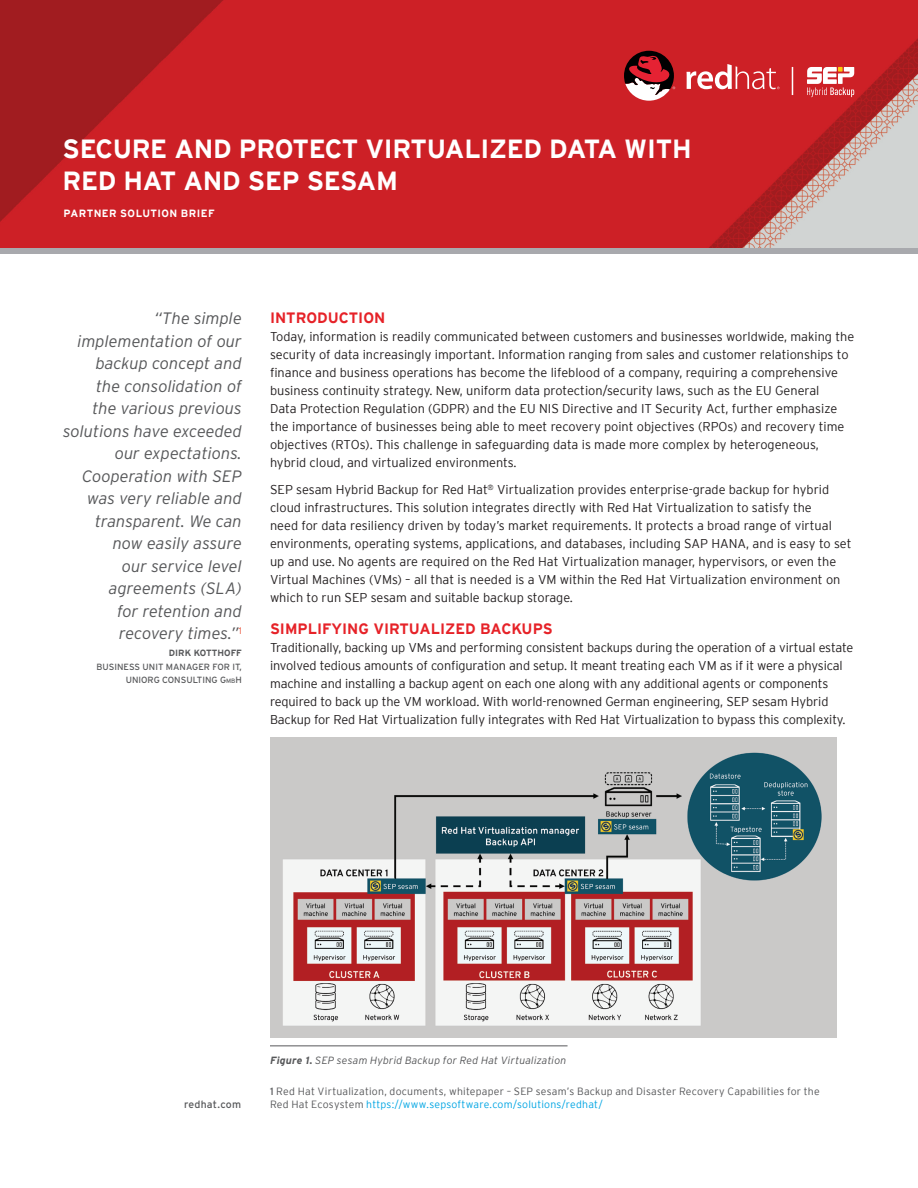
<style>
.page{position:relative;width:918px;height:1188px;background:#fff}
.page>*{position:absolute;margin:0;border:0;box-sizing:border-box;transform-origin:0 0}
.t1{font:700 26.25px/31.5px "Interstate";letter-spacing:-.01em;color:#fff}
.t2{font:italic 300 16.5px/22.5px "Interstate";color:#57585a;text-align:right}
.t3{font:700 15px "Interstate";color:#e62228}
.t4{font:300 12.75px/18px "Interstate";color:#231f20}
.t5{font:300 10.5px/13.5px "Interstate";letter-spacing:.02em;color:#57585a}
.t6{font:italic 300 10.5px "Interstate";letter-spacing:.015em;color:#57585a}
.t7{font:700 10.5px "Interstate";letter-spacing:.04em;color:#fff}
.t8{font:10.5px "Interstate";letter-spacing:.02em;color:#57585a}
.t9{font:9px/13.5px "Interstate";color:#57585a;text-align:right}
.t10{font:700 9px "Interstate";color:#57585a}
.s1{font-size:6.3px}
.s2{font-weight:700}
.s3{font-weight:400}
.s4{color:#00a5e3}
</style>
<div class="page">
<img style="left:0;top:0;width:918px;height:248px">
<svg style="left:792px;top:67px;width:1px;height:28px"></svg>
<div style="left:0;top:248px;width:918px;height:6px;background:#a8a9ad"></div>
<svg style="left:687px;top:64px;width:93px;height:25px"></svg>
<svg style="left:624px;top:51px;width:51px;height:50px"></svg>
<hr style="left:270px;top:1045px;width:298px;height:1px;background:#57585a">
<svg style="left:807px;top:67px;width:48px;height:30px"></svg>
<img style="left:270px;top:738px;width:566px;height:299px">
<h1 class="t1" style="left:63px;top:133px;width:631px">SECURE AND PROTECT VIRTUALIZED DATA WITH<br>RED HAT AND SEP SESAM</h1>
<p class="t7" style="left:63px;top:207px;width:153px">PARTNER SOLUTION BRIEF</p>
<p class="t2" style="left:63px;top:307px;width:180px">“The simple implementation of our backup concept and<br>the consolidation of<br>the various previous solutions have exceeded our expectations.<br>Cooperation with SEP was very reliable and transparent. We can now easily assure<br>our service level agreements (SLA)<br>for retention and recovery times.”<sup>1</sup></p>
<p class="t10" style="left:169px;top:648px;width:75px">DIRK KOTTHOFF</p>
<p class="t9" style="left:96px;top:660px;width:147px">BUSINESS UNIT MANAGER FOR IT,<br>UNIORG CONSULTING G<span class="s1">mb</span>H</p>
<p class="t3" style="left:270px;top:309px;width:117px">INTRODUCTION</p>
<p class="t4" style="left:270px;top:327px;width:586px">Today, information is readily communicated between customers and businesses worldwide, making the security of data increasingly important. Information ranging from sales and customer relationships to finance and business operations has become the lifeblood of a company, requiring a comprehensive business continuity strategy. New, uniform data protection/security laws, such as the EU General<br>Data Protection Regulation (GDPR) and the EU NIS Directive and IT Security Act, further emphasize the importance of businesses being able to meet recovery point objectives (RPOs) and recovery time objectives (RTOs). This challenge in safeguarding data is made more complex by heterogeneous, hybrid cloud, and virtualized environments.</p>
<p class="t4" style="left:270px;top:480px;width:583px">SEP sesam Hybrid Backup for Red Hat<sup>®</sup> Virtualization provides enterprise-grade backup for hybrid cloud infrastructures. This solution integrates directly with Red Hat Virtualization to satisfy the<br>need for data resiliency driven by today’s market requirements. It protects a broad range of virtual environments, operating systems, applications, and databases, including SAP HANA, and is easy to set up and use. No agents are required on the Red Hat Virtualization manager, hypervisors, or even the Virtual Machines (VMs) – all that is needed is a VM within the Red Hat Virtualization environment on which to run SEP sesam and suitable backup storage.</p>
<p class="t3" style="left:270px;top:620px;width:284px">SIMPLIFYING VIRTUALIZED BACKUPS</p>
<p class="t4" style="left:270px;top:638px;width:585px">Traditionally, backing up VMs and performing consistent backups during the operation of a virtual estate involved tedious amounts of configuration and setup. It meant treating each VM as if it were a physical machine and installing a backup agent on each one along with any additional agents or components required to back up the VM workload. With world-renowned German engineering, SEP sesam Hybrid Backup for Red Hat Virtualization fully integrates with Red Hat Virtualization to bypass this complexity.</p>
<p class="t8" style="left:184px;top:1099px;width:59px">redhat.com</p>
<p class="t6" style="left:270px;top:1055px;width:298px"><span class="s2">Figure 1.</span> SEP sesam Hybrid Backup for Red Hat Virtualization</p>
<p class="t5" style="left:270px;top:1084px;width:551px"><span class="s3">1</span> Red Hat Virtualization, documents, whitepaper – SEP sesam’s Backup and Disaster Recovery Capabilities for the<br>Red Hat Ecosystem <span class="s4">https://www.sepsoftware.com/solutions/redhat/</span></p>
</div>
